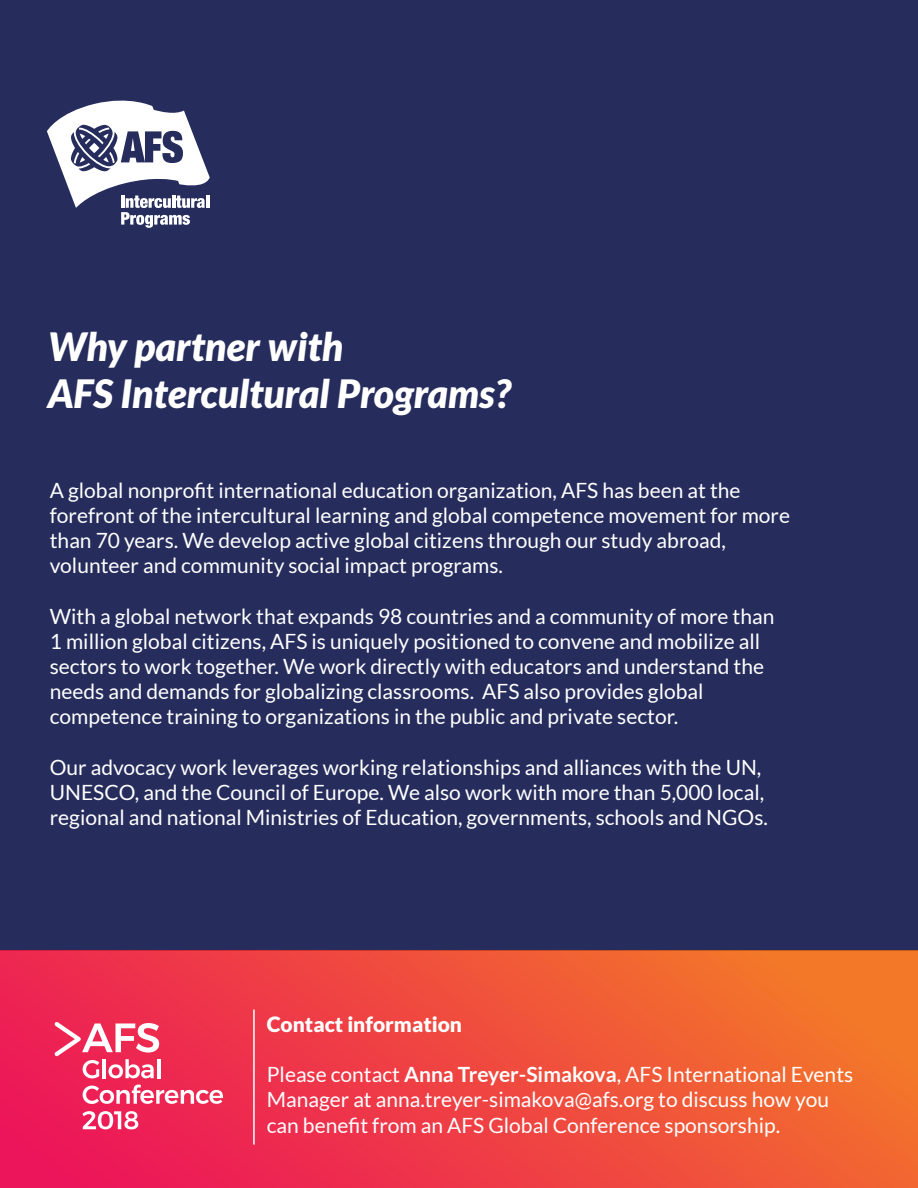
<style>
.page{position:relative;width:918px;height:1188px;background:#fff}
.page>*{position:absolute;margin:0;border:0;box-sizing:border-box;transform-origin:0 0}
.t1{font:italic 900 39px/46.8px "Lato";color:#fff}
.t2{font:21px/25.2px "Lato";color:#fff}
.t3{font:900 21px "Lato";color:#fff}
.s1{font-weight:700}
</style>
<div class="page">
<div style="left:0;top:0;width:918px;height:951px;background:#262d5d"></div>
<svg style="left:0;top:951px;width:918px;height:237px;background:#ef4740"></svg>
<svg style="left:54px;top:1022px;width:105px;height:56px"></svg>
<hr style="left:157px;top:1059px;width:3px;height:19px;background:#fff">
<svg style="left:83px;top:1085px;width:140px;height:19px"></svg>
<svg style="left:82px;top:1111px;width:56px;height:18px"></svg>
<hr style="left:253px;top:1010px;width:2px;height:135px;background:#fff">
<svg style="left:47px;top:100px;width:163px;height:128px"></svg>
<h1 class="t1" style="left:48px;top:324px;width:464px">Why partner with<br>AFS Intercultural Programs?</h1>
<p class="t2" style="left:50px;top:477px;width:742px">A global nonprofit international education organization, AFS has been at the forefront of the intercultural learning and global competence movement for more than 70 years. We develop active global citizens through our study abroad, volunteer and community social impact programs.</p>
<p class="t2" style="left:50px;top:603px;width:726px">With a global network that expands 98 countries and a community of more than 1 million global citizens, AFS is uniquely positioned to convene and mobilize all sectors to work together. We work directly with educators and understand the needs and demands for globalizing classrooms. AFS also provides global competence training to organizations in the public and private sector.</p>
<p class="t2" style="left:50px;top:754px;width:720px">Our advocacy work leverages working relationships and alliances with the UN,<br>UNESCO, and the Council of Europe. We also work with more than 5,000 local, regional and national Ministries of Education, governments, schools and NGOs.</p>
<p class="t3" style="left:267px;top:1012px;width:197px">Contact information</p>
<p class="t2" style="left:267px;top:1062px;width:588px">Please contact <span class="s1">Anna Treyer-Simakova</span>, AFS International Events<br>Manager at anna.treyer-simakova@afs.org to discuss how you can benefit from an AFS Global Conference sponsorship.</p>
</div>
